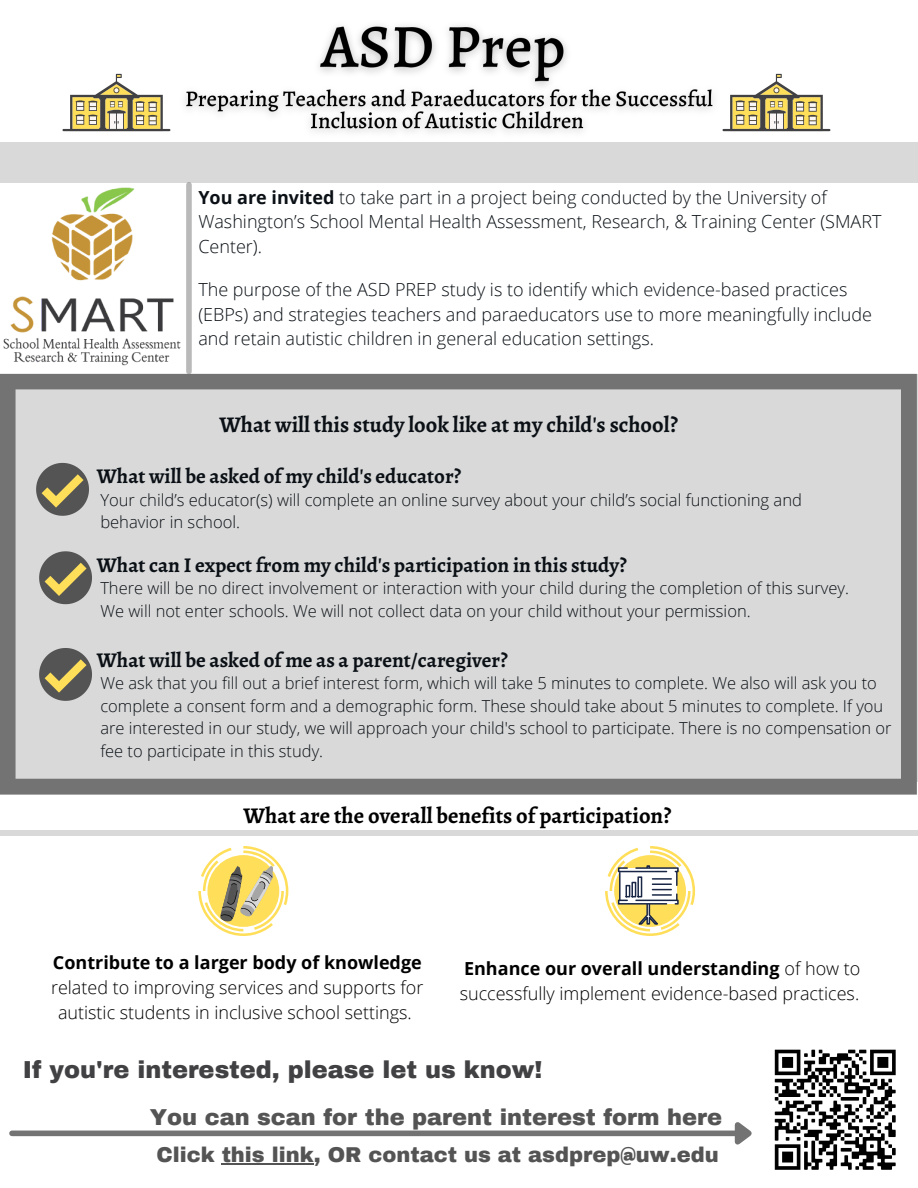
<style>
.page{position:relative;width:918px;height:1188px;background:#fff}
.page>*{position:absolute;margin:0;border:0;box-sizing:border-box;transform-origin:0 0}
.t1{font:900 24px "Archivo";color:#414042}
.t2{font:700 22.5px "Alegreya";color:#000}
.t3{font:900 22.5px "Archivo";color:#545454}
.t4{font:700 22.35px "Alegreya";color:#0a1015}
.t5{font:700 21px "Alegreya";color:#0a1015}
.t6{font:900 21px "Archivo";color:#545454}
.t7{font:300 18px/24.8px "Open Sans";color:#0a1015}
.t8{font:300 18px/24.8px "Open Sans";color:#000}
.t9{font:300 16.65px/22.5px "Open Sans";color:#0a1015}
.t10{font:300 16.5px/22.5px "Open Sans";color:#0a1015}
.s1{font-weight:700}
</style>
<div class="page">
<div style="left:0;top:142px;width:918px;height:40px;background:#d9d9d9"></div>
<div style="left:186px;top:185px;width:6px;height:187px;background:#b9b9b9"></div>
<svg style="left:605px;top:846px;width:90px;height:90px"></svg>
<div style="left:12px;top:1131px;width:723px;height:5px;background:#737373"></div>
<svg style="left:730px;top:1122px;width:22px;height:23px"></svg>
<svg style="left:198px;top:846px;width:90px;height:90px"></svg>
<svg style="left:727px;top:74px;width:103px;height:57px"></svg>
<svg style="left:62px;top:74px;width:108px;height:57px"></svg>
<img style="left:3px;top:187px;width:178px;height:179px">
<svg style="left:0;top:374px;width:917px;height:421px;fill:#d9d9d9"></svg>
<img style="left:774px;top:1049px;width:122px;height:121px">
<img style="left:170px;top:25px;width:557px;height:107px">
<hr style="left:222px;top:1163px;width:92px;height:1px;background:#545454">
<p class="t7" style="left:198px;top:184px;width:685px"><span class="s1">You are invited</span> to take part in a project being conducted by the University of<br>Washington’s School Mental Health Assessment, Research, &amp; Training Center (SMART<br>Center).</p>
<p class="t7" style="left:198px;top:276px;width:675px">The purpose of the ASD PREP study is to identify which evidence-based practices (EBPs) and strategies teachers and paraeducators use to more meaningfully include and retain autistic children in general education settings.</p>
<p class="t4" style="left:219px;top:410px;width:460px">What will this study look like at my child's school?</p>
<p class="t5" style="left:97px;top:462px;width:366px">What will be asked of my child's educator?</p>
<p class="t9" style="left:100px;top:488px;width:703px">Your child’s educator(s) will complete an online survey about your child’s social functioning and behavior in school.</p>
<p class="t5" style="left:97px;top:551px;width:532px">What can I expect from my child's participation in this study?</p>
<p class="t10" style="left:100px;top:576px;width:750px">There will be no direct involvement or interaction with your child during the completion of this survey.<br>We will not enter schools. We will not collect data on your child without your permission.</p>
<p class="t5" style="left:97px;top:646px;width:413px">What will be asked of me as a parent/caregiver?</p>
<p class="t10" style="left:100px;top:672px;width:793px">We ask that you fill out a brief interest form, which will take 5 minutes to complete. We also will ask you to complete a consent form and a demographic form. These should take about 5 minutes to complete. If you are interested in our study, we will approach your child's school to participate. There is no compensation or fee to participate in this study.</p>
<p class="t2" style="left:244px;top:800px;width:429px">What are the overall benefits of participation?</p>
<p class="t8" style="left:51px;top:950px;width:374px;text-align:center"><span class="s1">Contribute to a larger body of knowledge </span>related to improving services and supports for autistic students in inclusive school settings.</p>
<p class="t1" style="left:23px;top:1057px;width:521px">If you're interested, please let us know!</p>
<p class="t3" style="left:150px;top:1105px;width:574px">You can scan for the parent interest form here</p>
<p class="t6" style="left:156px;top:1144px;width:564px">Click this link, OR contact us at asdprep@uw.edu</p>
<p class="t8" style="left:460px;top:955px;width:402px"><span class="s1">Enhance our overall understanding</span> of how to successfully implement evidence-based practices.</p>
</div>
